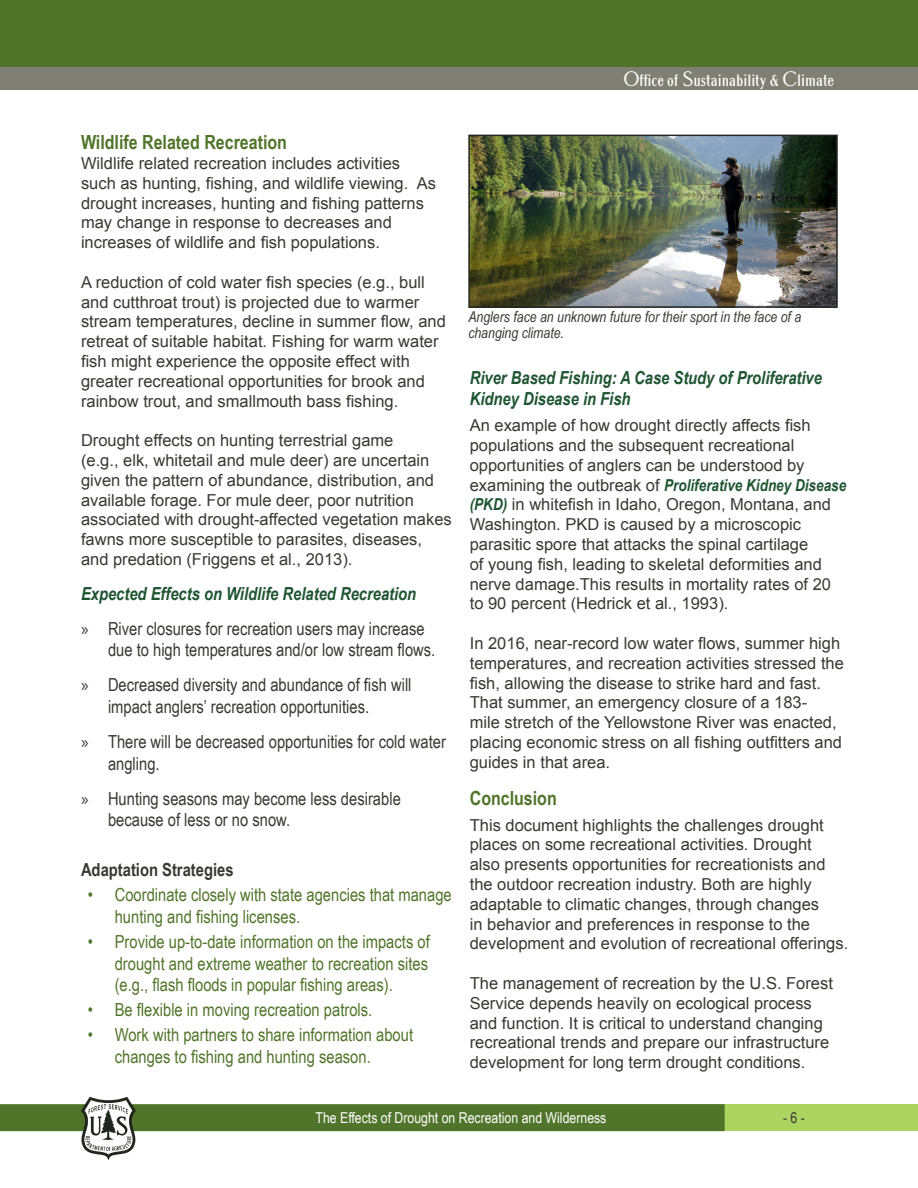
<style>
.page{position:relative;width:918px;height:1188px;background:#fff}
.page>*{position:absolute;margin:0;border:0;box-sizing:border-box;transform-origin:0 0}
.Body{font:700 19.5px "Arial Narrow";color:#50752a}
.Heading_1{font:700 19.5px "Arial Narrow";color:#50752a}
.t1{font:18px/21.6px "Arial Narrow";color:#50752a}
.t2{font:18px/21.6px "Arial Narrow";color:#383935}
.Heading_3{font:italic 700 18px/21.6px "Arial Narrow";color:#205532}
.Heading_2{font:700 18px "Arial Narrow";color:#383935}
.Body-2{font:16.5px/19.8px "Arial";color:#383935}
.t3{font:15.6px "Altrincham Con";color:#fff}
.t4{font:italic 15px/16.5px "Arial Narrow";color:#383935}
.t5{font:15px "Arial Narrow";color:#fff}
.t6{font:15px "Arial Narrow";color:#383935}
.s1{font-family:"Altrincham";font-size:20.4px}
.s2{font-family:"Myriad Pro"}
.s3{font-family:"Arial Narrow";font-weight:700;font-style:italic;color:#205532}
</style>
<div class="page">
<div style="left:0;top:0;width:918px;height:68px;background:#50752a"></div>
<div style="left:0;top:67px;width:918px;height:23px;background:#807f74"></div>
<div style="left:539px;top:1104px;width:379px;height:27px;background:#add461"></div>
<div style="left:0;top:1104px;width:725px;height:27px;background:#50752a"></div>
<svg style="left:81px;top:1097px;width:55px;height:63px"></svg>
<img style="left:471px;top:138px;width:364px;height:167px">
<div style="left:468px;top:135px;width:370px;height:173px;border:2px solid #222620"></div>
<p class="t3" style="left:623px;top:71px;width:212px"><span class="s1">O</span>ffice of <span class="s1">S</span>ustainability &amp; <span class="s1">C</span>limate</p>
<p class="Body" style="left:81px;top:128px;width:208px">Wildlife Related Recreation</p>
<p class="Body-2" style="left:81px;top:153px;width:356px">Wildlife related recreation includes activities such as hunting, fishing, and wildlife viewing. As drought increases, hunting and fishing patterns may change in response to decreases and increases of wildlife and fish populations.</p>
<p class="Body-2" style="left:81px;top:272px;width:366px">A reduction of cold water fish species (e.g., bull and cutthroat trout) is projected due to warmer stream temperatures, decline in summer flow, and retreat of suitable habitat. Fishing for warm water fish might experience the opposite effect with greater recreational opportunities for brook and rainbow trout, and smallmouth bass fishing.</p>
<p class="Body-2" style="left:81px;top:431px;width:372px">Drought effects on hunting terrestrial game<br>(e.g., elk, whitetail and mule deer) are uncertain given the pattern of abundance, distribution, and available forage. For mule deer, poor nutrition associated with drought-affected vegetation makes fawns more susceptible to parasites, diseases, and predation (Friggens et al., 2013).</p>
<h3 class="Heading_3" style="left:81px;top:582px;width:337px">Expected Effects on Wildlife Related Recreation</h3>
<p class="t2" style="left:108px;top:617px;width:329px;text-indent:-27px"><span class="s2">»</span> River closures for recreation users may increase due to high temperatures and/or low stream flows.</p>
<p class="t2" style="left:108px;top:673px;width:305px;text-indent:-27px"><span class="s2">»</span> Decreased diversity and abundance of fish will impact anglers’ recreation opportunities.</p>
<p class="t2" style="left:108px;top:730px;width:340px;text-indent:-27px"><span class="s2">»</span> There will be decreased opportunities for cold water angling.</p>
<p class="t2" style="left:108px;top:787px;width:294px;text-indent:-27px"><span class="s2">»</span> Hunting seasons may become less desirable because of less or no snow.</p>
<h2 class="Heading_2" style="left:81px;top:856px;width:154px">Adaptation Strategies</h2>
<p class="t1" style="left:115px;top:883px;width:339px;text-indent:-27px">• Coordinate closely with state agencies that manage hunting and fishing licenses.</p>
<p class="t1" style="left:115px;top:930px;width:317px;text-align:justify;text-indent:-27px">• Provide up-to-date information on the impacts of drought and extreme weather to recreation sites (e.g., flash floods in popular fishing areas).</p>
<p class="t1" style="left:88px;top:998px;width:286px">• Be flexible in moving recreation patrols.</p>
<p class="t1" style="left:115px;top:1024px;width:300px;text-indent:-27px">• Work with partners to share information about changes to fishing and hunting season.</p>
<p class="t4" style="left:468px;top:308px;width:335px">Anglers face an unknown future for their sport in the face of a changing climate.</p>
<h3 class="Heading_3" style="left:470px;top:366px;width:354px">River Based Fishing: A Case Study of Proliferative<br>Kidney Disease in Fish</h3>
<p class="Body-2" style="left:470px;top:416px;width:378px">An example of how drought directly affects fish populations and the subsequent recreational opportunities of anglers can be understood by examining the outbreak of <span class="s3">Proliferative Kidney Disease (PKD)</span> in whitefish in Idaho, Oregon, Montana, and Washington. PKD is caused by a microscopic parasitic spore that attacks the spinal cartilage<br>of young fish, leading to skeletal deformities and nerve damage.This results in mortality rates of 20 to 90 percent (Hedrick et al., 1993).</p>
<p class="Body-2" style="left:470px;top:633px;width:376px">In 2016, near-record low water flows, summer high temperatures, and recreation activities stressed the fish, allowing the disease to strike hard and fast.<br>That summer, an emergency closure of a 183-<br>mile stretch of the Yellowstone River was enacted, placing economic stress on all fishing outfitters and guides in that area.</p>
<h1 class="Heading_1" style="left:470px;top:783px;width:89px">Conclusion</h1>
<p class="Body-2" style="left:470px;top:815px;width:380px">This document highlights the challenges drought places on some recreational activities. Drought<br>also presents opportunities for recreationists and the outdoor recreation industry. Both are highly adaptable to climatic changes, through changes<br>in behavior and preferences in response to the development and evolution of recreational offerings.</p>
<p class="Body-2" style="left:470px;top:973px;width:365px">The management of recreation by the U.S. Forest Service depends heavily on ecological process and function. It is critical to understand changing recreational trends and prepare our infrastructure development for long term drought conditions.</p>
<p class="t5" style="left:316px;top:1106px;width:292px">The Effects of Drought on Recreation and Wilderness</p>
<p class="t6" style="left:783px;top:1106px;width:23px">-6 -</p>
</div>
